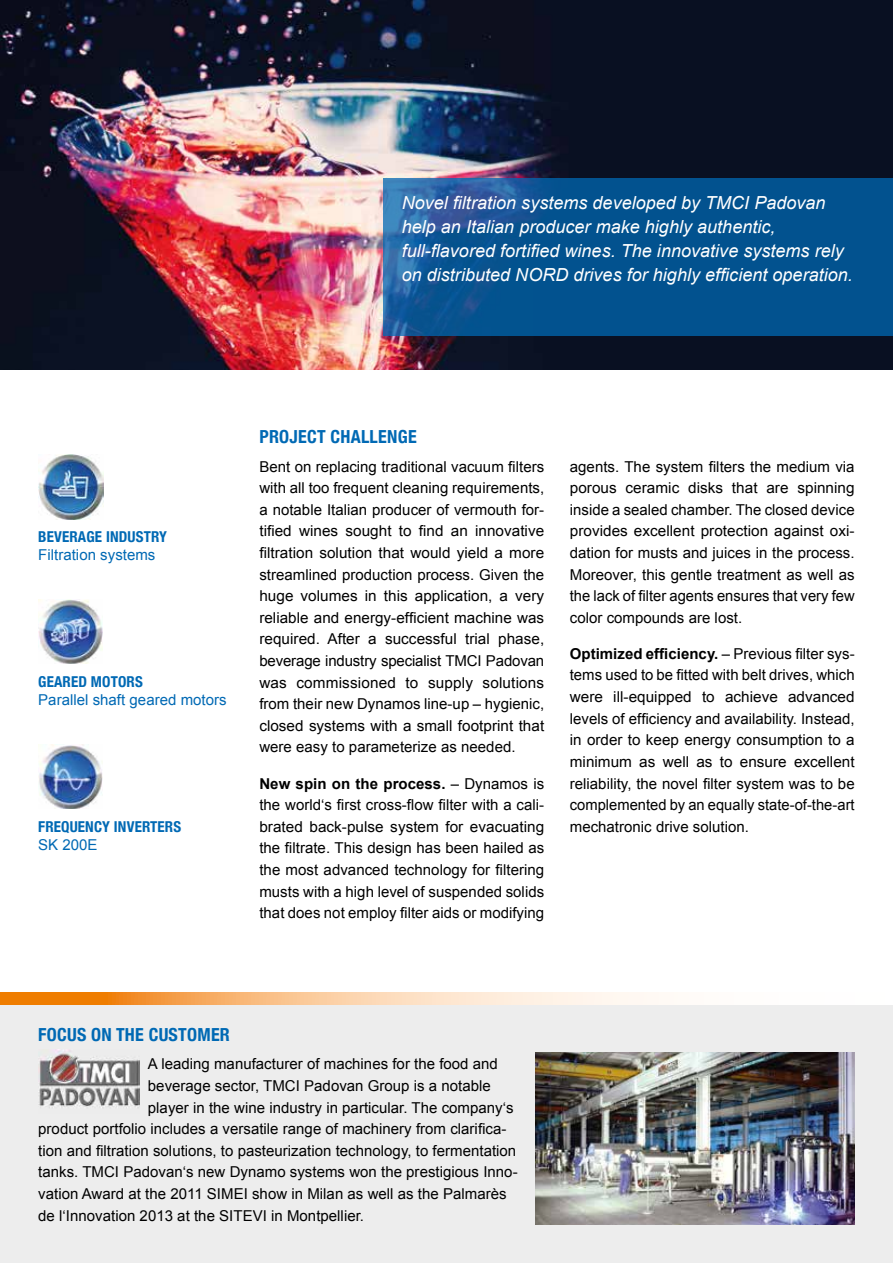
<style>
.page{position:relative;width:893px;height:1263px;background:#fff}
.page>*{position:absolute;margin:0;border:0;box-sizing:border-box;transform-origin:0 0}
.t1{font:italic 18px/24px "Arial";color:#fff}
.t2{font:700 condensed 18px "Helvetica Neue";letter-spacing:.015em;color:#0069b4}
.t3{font:15px/21.6px "Arial";color:#000;text-align:justify}
.t4{font:15px "Arial";color:#0069b4}
.t5{font:700 condensed 15px "Helvetica Neue";letter-spacing:.01em;color:#0069b4}
.s1{font-weight:700}
</style>
<div class="page">
<div style="left:0;top:1005px;width:893px;height:258px;background:#ededed"></div>
<svg style="left:0;top:993px;width:659px;height:12px;background:#f9c38c"></svg>
<img style="left:0;top:0;width:893px;height:370px">
<img style="left:536px;top:1052px;width:319px;height:173px">
<img style="left:39px;top:1049px;width:100px;height:59px">
<img style="left:38px;top:454px;width:65px;height:65px">
<img style="left:39px;top:600px;width:64px;height:64px">
<img style="left:39px;top:745px;width:64px;height:64px">
<svg style="left:384px;top:179px;width:509px;height:157px;background:#085492"></svg>
<p class="t1" style="left:402px;top:191px;width:453px">Novel filtration systems developed by TMCI Padovan help an Italian producer make highly authentic, full-flavored fortified wines. The innovative systems rely on distributed NORD drives for highly efficient operation.</p>
<p class="t5" style="left:38px;top:524px;width:130px">BEVERAGE INDUSTRY</p>
<p class="t4" style="left:38px;top:545px;width:119px">Filtration systems</p>
<p class="t5" style="left:38px;top:669px;width:106px">GEARED MOTORS</p>
<p class="t4" style="left:38px;top:690px;width:190px">Parallel shaft geared motors</p>
<p class="t5" style="left:38px;top:814px;width:144px">FREQUENCY INVERTERS</p>
<p class="t4" style="left:38px;top:835px;width:61px">SK 200E</p>
<p class="t2" style="left:259px;top:421px;width:159px">PROJECT CHALLENGE</p>
<p class="t3" style="left:259px;top:456px;width:286px">Bent on replacing traditional vacuum filters with all too frequent cleaning requirements, a notable Italian producer of vermouth for&shy;tified wines sought to find an innovative filtration solution that would yield a more streamlined production process. Given the huge volumes in this application, a very reliable and energy-efficient machine was required. After a successful trial phase, beverage industry specialist TMCI Padovan was commissioned to supply solutions from their new Dynamos line-up – hygienic, closed systems with a small footprint that were easy to parameterize as needed.</p>
<p class="t3" style="left:259px;top:772px;width:286px"><span class="s1">New spin on the process.</span> – Dynamos is the world‘s first cross-flow filter with a cali&shy;brated back-pulse system for evacuating the filtrate. This design has been hailed as the most advanced technology for filtering musts with a high level of suspended solids that does not employ filter aids or modifying</p>
<p class="t3" style="left:570px;top:456px;width:286px">agents. The system filters the medium via porous ceramic disks that are spinning inside a sealed chamber. The closed device provides excellent protection against oxi&shy;dation for musts and juices in the process.<br>Moreover, this gentle treatment as well as the lack of filter agents ensures that very few color compounds are lost.</p>
<p class="t3" style="left:570px;top:643px;width:286px"><span class="s1">Optimized efficiency.</span> – Previous filter sys&shy;tems used to be fitted with belt drives, which were ill-equipped to achieve advanced levels of efficiency and availability. Instead, in order to keep energy consumption to a minimum as well as to ensure excellent reliability, the novel filter system was to be complemented by an equally state-of-the-art mechatronic drive solution.</p>
<p class="t2" style="left:38px;top:1019px;width:193px">FOCUS ON THE CUSTOMER</p>
<p class="t3" style="left:148px;top:1053px;width:352px">A leading manufacturer of machines for the food and</p>
<p class="t3" style="left:148px;top:1075px;width:344px">beverage sector, TMCI Padovan Group is a notable</p>
<p class="t3" style="left:148px;top:1096px;width:367px">player in the wine industry in particular. The company‘s</p>
<p class="t3" style="left:38px;top:1118px;width:470px">product portfolio includes a versatile range of machinery from clarifica-</p>
<p class="t3" style="left:38px;top:1140px;width:480px">tion and filtration solutions, to pasteurization technology, to fermentation</p>
<p class="t3" style="left:38px;top:1161px;width:481px">tanks. TMCI Padovan‘s new Dynamo systems won the prestigious Inno-</p>
<p class="t3" style="left:38px;top:1183px;width:470px">vation Award at the 2011 SIMEI show in Milan as well as the Palmarès</p>
<p class="t3" style="left:38px;top:1204px;width:327px">de l‘Innovation 2013 at the SITEVI in Montpellier.</p>
</div>
